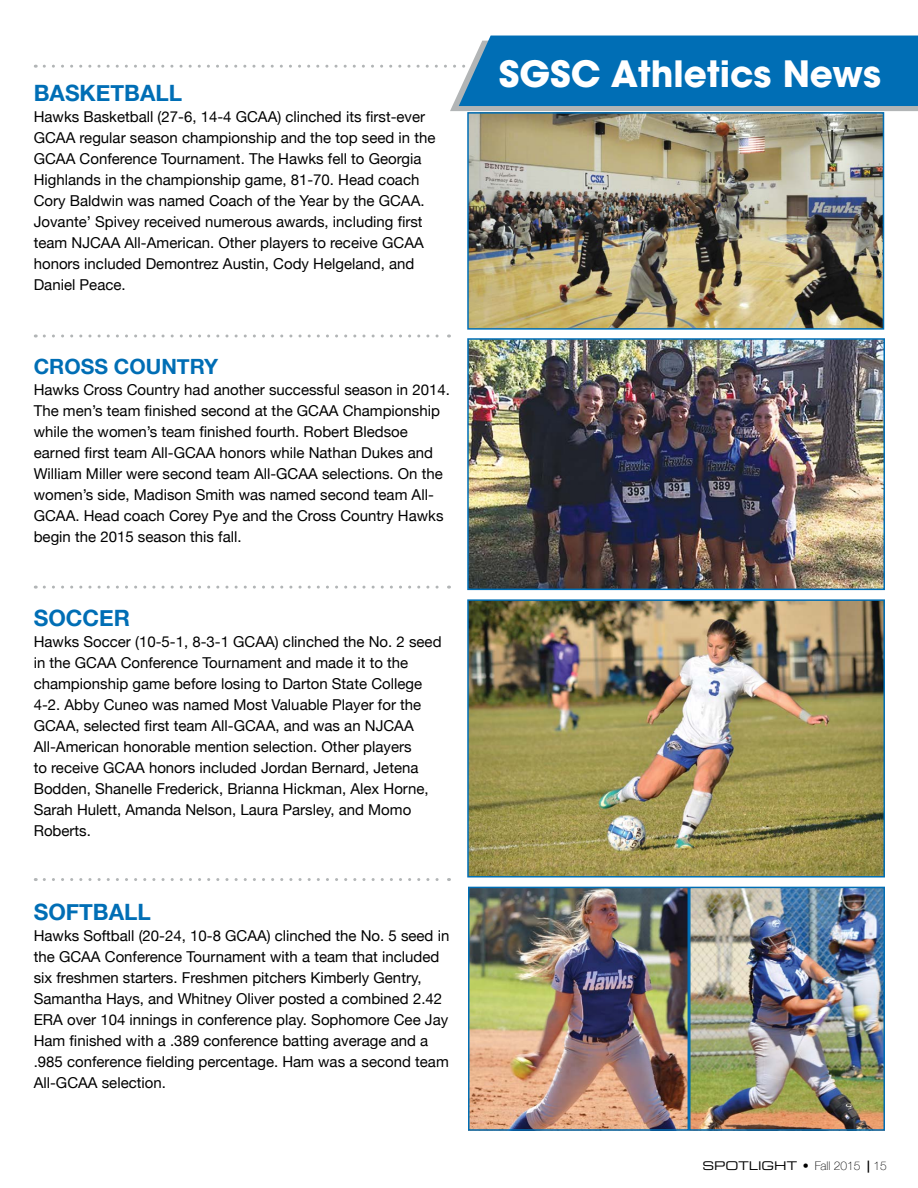
<style>
.page{position:relative;width:918px;height:1188px;background:#fff}
.page>*{position:absolute;margin:0;border:0;box-sizing:border-box;transform-origin:0 0}
.t1{font:700 36px "ITC Avant Garde Std";color:#fff}
.t2{font:700 22.5px "Helvetica Neue";color:#006eb5}
.t3{font:700 21px "Helvetica Neue";color:#006eb5}
.t4{font:15px/21px "Helvetica Neue";color:#000}
.t5{font:12px "Eurostile Extended Two";color:#000}
.s1{font-family:"Helvetica Neue";font-weight:100}
.s2{font-family:"Helvetica Neue";font-weight:700}
</style>
<div class="page">
<img style="left:470px;top:115px;width:411px;height:212px">
<div style="left:467px;top:112px;width:417px;height:218px;border:2px solid #006eb5"></div>
<svg style="left:44px;top:36px;width:874px;height:75px"></svg>
<img style="left:470px;top:341px;width:412px;height:246px">
<div style="left:467px;top:338px;width:418px;height:252px;border:2px solid #006eb5"></div>
<svg style="left:44px;top:334px;width:405px;height:4px"></svg>
<svg style="left:44px;top:586px;width:405px;height:3px"></svg>
<svg style="left:44px;top:878px;width:405px;height:3px"></svg>
<img style="left:470px;top:602px;width:412px;height:273px">
<div style="left:467px;top:599px;width:418px;height:279px;border:2px solid #006eb5"></div>
<img style="left:692px;top:890px;width:190px;height:238px">
<div style="left:689px;top:887px;width:196px;height:244px;border:2px solid #006eb5"></div>
<img style="left:471px;top:890px;width:215px;height:238px">
<div style="left:468px;top:887px;width:221px;height:244px;border:2px solid #006eb5"></div>
<h2 class="t2" style="left:34px;top:75px;width:150px">BASKETBALL</h2>
<p class="t4" style="left:34px;top:107px;width:403px">Hawks Basketball (27-6, 14-4 GCAA) clinched its first-ever GCAA regular season championship and the top seed in the GCAA Conference Tournament. The Hawks fell to Georgia Highlands in the championship game, 81-70. Head coach Cory Baldwin was named Coach of the Year by the GCAA.<br>Jovante’ Spivey received numerous awards, including first team NJCAA All-American. Other players to receive GCAA honors included Demontrez Austin, Cody Helgeland, and Daniel Peace.</p>
<h3 class="t3" style="left:34px;top:350px;width:186px">CROSS COUNTRY</h3>
<p class="t4" style="left:34px;top:380px;width:418px">Hawks Cross Country had another successful season in 2014.<br>The men’s team finished second at the GCAA Championship while the women’s team finished fourth. Robert Bledsoe earned first team All-GCAA honors while Nathan Dukes and William Miller were second team All-GCAA selections. On the women’s side, Madison Smith was named second team All-GCAA. Head coach Corey Pye and the Cross Country Hawks begin the 2015 season this fall.</p>
<h2 class="t2" style="left:34px;top:600px;width:98px">SOCCER</h2>
<p class="t4" style="left:34px;top:632px;width:409px">Hawks Soccer (10-5-1, 8-3-1 GCAA) clinched the No. 2 seed in the GCAA Conference Tournament and made it to the championship game before losing to Darton State College 4-2. Abby Cuneo was named Most Valuable Player for the GCAA, selected first team All-GCAA, and was an NJCAA All-American honorable mention selection. Other players<br>to receive GCAA honors included Jordan Bernard, Jetena Bodden, Shanelle Frederick, Brianna Hickman, Alex Horne, Sarah Hulett, Amanda Nelson, Laura Parsley, and Momo Roberts.</p>
<h2 class="t2" style="left:34px;top:894px;width:119px">SOFTBALL</h2>
<p class="t4" style="left:34px;top:926px;width:417px">Hawks Softball (20-24, 10-8 GCAA) clinched the No. 5 seed in the GCAA Conference Tournament with a team that included six freshmen starters. Freshmen pitchers Kimberly Gentry, Samantha Hays, and Whitney Oliver posted a combined 2.42<br>ERA over 104 innings in conference play. Sophomore Cee Jay Ham finished with a .389 conference batting average and a .985 conference fielding percentage. Ham was a second team All-GCAA selection.</p>
<h1 class="t1" style="left:499px;top:51px;width:384px">SGSC Athletics News</h1>
<p class="t5" style="left:702px;top:1158px;width:186px">SPOTLIGHT • <span class="s1">Fall 2015</span> <span class="s2">|</span> <span class="s1">15</span></p>
</div>
